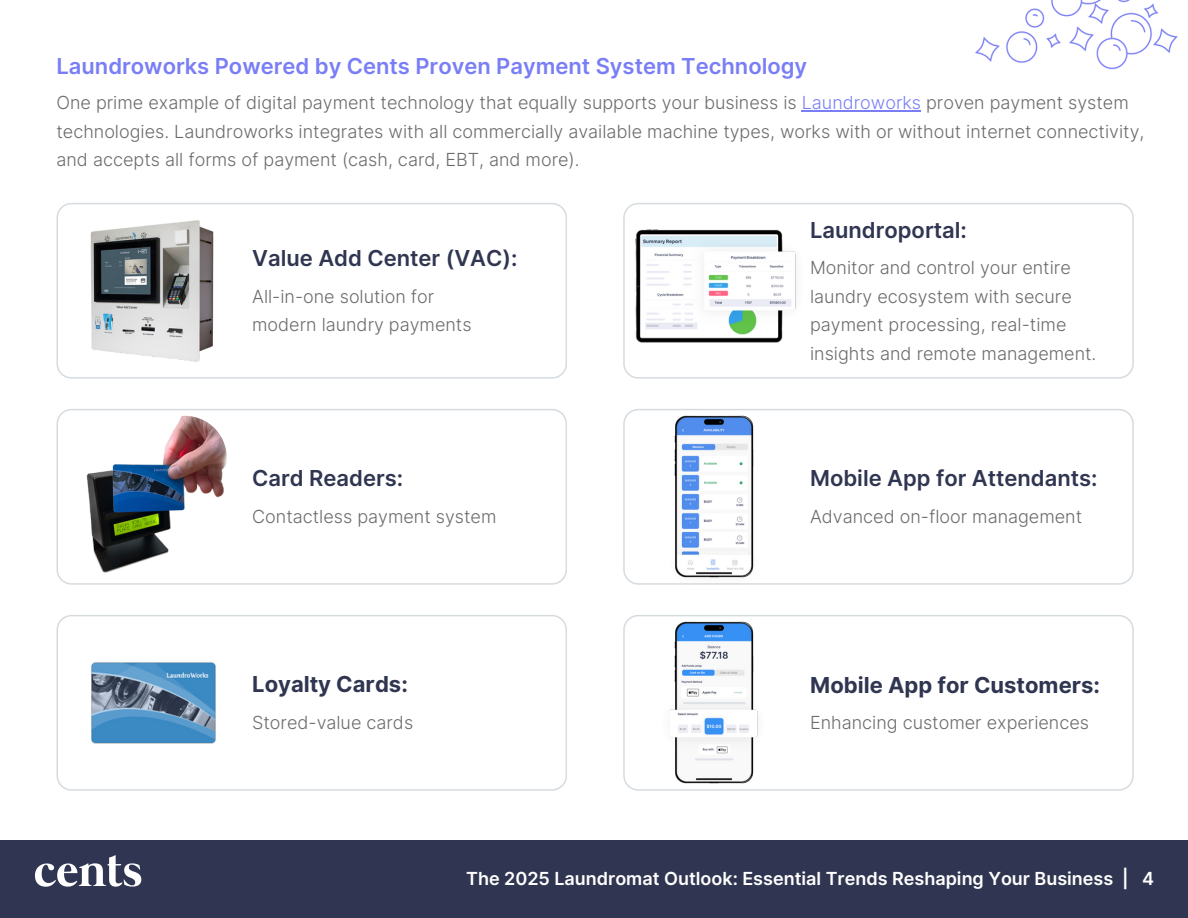
<style>
.page{position:relative;width:1188px;height:918px;background:#fff}
.page>*{position:absolute;margin:0;border:0;box-sizing:border-box;transform-origin:0 0}
.t1{font:600 22px "Inter";color:#303651}
.t2{font:600 22px "Inter";color:#797ef6}
.t3{font:700 22px "Inter";color:#303651}
.t4{font:300 18px/28.4px "Inter";color:#6b6b6b}
.t5{font:600 18px "Inter";color:#fff}
.s1{color:#797ef6}
</style>
<div class="page">
<svg style="left:56px;top:203px;width:510px;height:175px"></svg>
<svg style="left:623px;top:203px;width:510px;height:175px"></svg>
<svg style="left:56px;top:409px;width:510px;height:175px"></svg>
<svg style="left:623px;top:409px;width:510px;height:175px"></svg>
<svg style="left:56px;top:615px;width:510px;height:175px"></svg>
<svg style="left:623px;top:615px;width:510px;height:175px"></svg>
<img style="left:88px;top:217px;width:128px;height:147px">
<img style="left:77px;top:416px;width:150px;height:162px">
<img style="left:623px;top:221px;width:182px;height:129px">
<img style="left:661px;top:409px;width:106px;height:175px">
<img style="left:661px;top:615px;width:106px;height:175px">
<img style="left:88px;top:659px;width:131px;height:88px">
<img style="left:975px;top:0;width:203px;height:70px">
<div style="left:0;top:840px;width:1188px;height:78px;background:#303651"></div>
<svg style="left:35px;top:855px;width:106px;height:32px"></svg>
<hr style="left:802px;top:111px;width:119px;height:1px;background:#797ef6">
<p class="t2" style="left:56px;top:53px;width:752px">Laundroworks Powered by Cents Proven Payment System Technology</p>
<h1 class="t4" style="left:56px;top:88px;width:1089px">One prime example of digital payment technology that equally supports your business is <span class="s1">Laundroworks</span> proven payment system technologies. Laundroworks integrates with all commercially available machine types, works with or without internet connectivity, and accepts all forms of payment (cash, card, EBT, and more).</h1>
<p class="t1" style="left:252px;top:245px;width:267px">Value Add Center (VAC):</p>
<p class="t4" style="left:252px;top:282px;width:221px">All-in-one solution for modern laundry payments</p>
<h1 class="t1" style="left:810px;top:216px;width:158px">Laundroportal:</h1>
<h1 class="t4" style="left:810px;top:253px;width:288px">Monitor and control your entire laundry ecosystem with secure payment processing, real-time insights and remote management.</h1>
<p class="t1" style="left:252px;top:465px;width:153px">Card Readers:</p>
<p class="t1" style="left:810px;top:465px;width:289px">Mobile App for Attendants:</p>
<p class="t4" style="left:252px;top:502px;width:246px">Contactless payment system</p>
<p class="t4" style="left:810px;top:502px;width:274px">Advanced on-floor management</p>
<h1 class="t3" style="left:252px;top:671px;width:157px">Loyalty Cards:</h1>
<p class="t3" style="left:810px;top:672px;width:291px">Mobile App for Customers:</p>
<h1 class="t4" style="left:252px;top:708px;width:163px">Stored-value cards</h1>
<p class="t4" style="left:810px;top:709px;width:280px">Enhancing customer experiences</p>
<p class="t5" style="left:466px;top:867px;width:689px">The 2025 Laundromat Outlook: Essential Trends Reshaping Your Business | 4</p>
</div>
